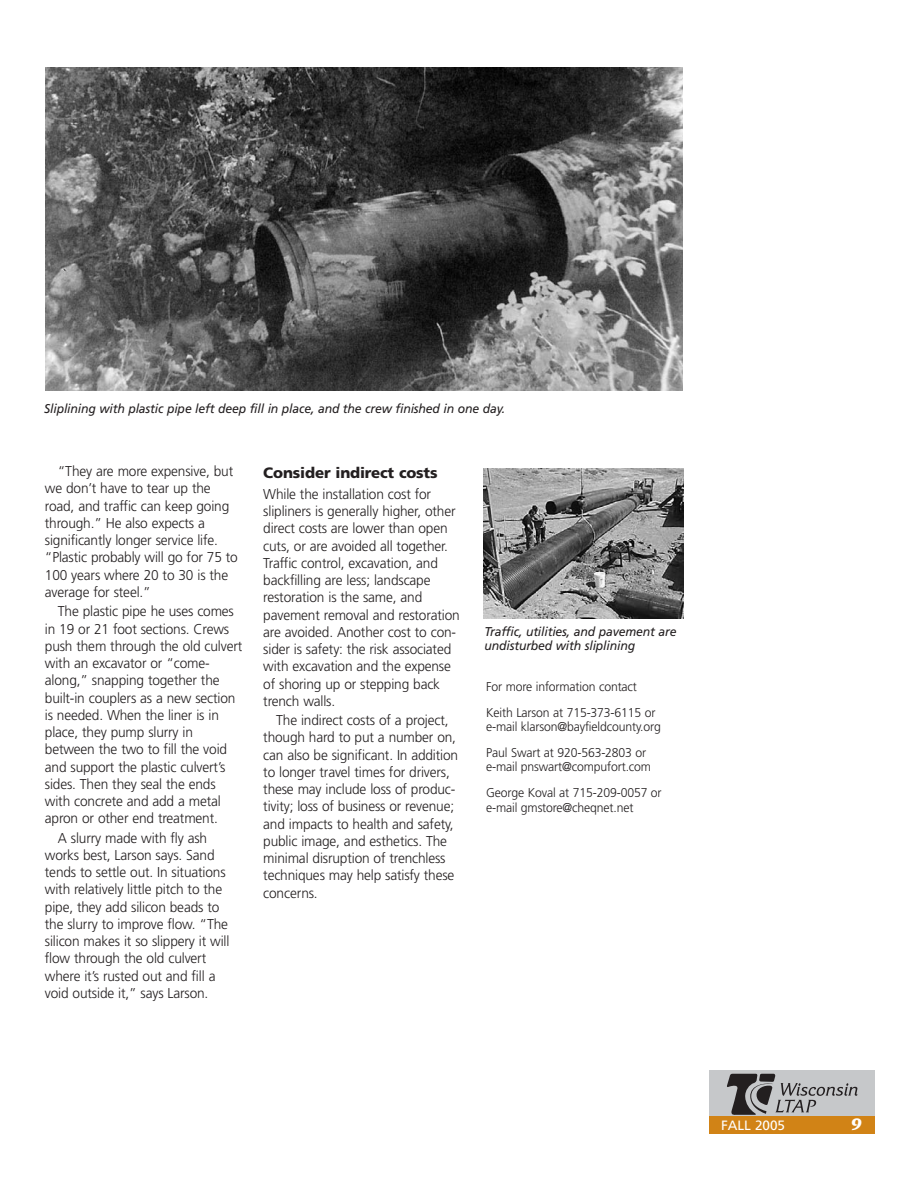
<style>
.page{position:relative;width:918px;height:1188px;background:#fff}
.page>*{position:absolute;margin:0;border:0;box-sizing:border-box;transform-origin:0 0}
.t1{font:italic 700 16.5px "Friz Qua";color:#fff}
.t2{font:900 15px "Frutiger";letter-spacing:-.01em;color:#231f20}
.t3{font:300 14.25px/17.2px "Frutiger";letter-spacing:-.01em;color:#231f20;scale:.96 1}
.t4{font:13.5px "Frutiger";color:#fff}
.t5{font:300 12.75px/26.1px "Frutiger";letter-spacing:-.01em;color:#231f20;scale:.96 1}
.t6{font:italic 12.75px/14.2px "Frutiger";letter-spacing:-.01em;color:#231f20;scale:.96 1}
</style>
<div class="page">
<div style="left:710px;top:1116px;width:165px;height:18px;background:#d18316"></div>
<div style="left:710px;top:1070px;width:165px;height:46px;background:#c6c8ca"></div>
<svg style="left:727px;top:1074px;width:131px;height:41px"></svg>
<img style="left:484px;top:468px;width:199px;height:150px">
<img style="left:46px;top:68px;width:637px;height:322px">
<p class="t6" style="left:44px;top:403px;width:482px">Sliplining with plastic pipe left deep fill in place, and the crew finished in one day.</p>
<p class="t3" style="left:45px;top:464px;width:202px;text-indent:13px">“They are more expensive, but we don’t have to tear up the road, and traffic can keep going through.” He also expects a significantly longer service life. “Plastic probably will go for 75 to<br>100 years where 20 to 30 is the average for steel.”</p>
<p class="t3" style="left:45px;top:604px;width:207px;text-indent:13px">The plastic pipe he uses comes in 19 or 21 foot sections. Crews push them through the old culvert with an excavator or “come&shy;along,” snapping together the built-in couplers as a new section is needed. When the liner is in place, they pump slurry in between the two to fill the void and support the plastic culvert’s sides. Then they seal the ends with concrete and add a metal apron or other end treatment.</p>
<p class="t3" style="left:45px;top:830px;width:194px;text-indent:13px">A slurry made with fly ash works best, Larson says. Sand tends to settle out. In situations with relatively little pitch to the pipe, they add silicon beads to the slurry to improve flow. “The silicon makes it so slippery it will flow through the old culvert where it’s rusted out and fill a void outside it,” says Larson.</p>
<p class="t2" style="left:263px;top:467px;width:176px">Consider indirect costs</p>
<p class="t3" style="left:263px;top:486px;width:206px">While the installation cost for slipliners is generally higher, other direct costs are lower than open cuts, or are avoided all together.<br>Traffic control, excavation, and backfilling are less; landscape restoration is the same, and pavement removal and restoration are avoided. Another cost to con&shy;sider is safety: the risk associated with excavation and the expense of shoring up or stepping back trench walls.</p>
<p class="t3" style="left:263px;top:712px;width:205px;text-indent:13px">The indirect costs of a project, though hard to put a number on, can also be significant. In addition to longer travel times for drivers, these may include loss of produc&shy;tivity; loss of business or revenue; and impacts to health and safety, public image, and esthetics. The minimal disruption of trenchless techniques may help satisfy these concerns.</p>
<p class="t6" style="left:484px;top:625px;width:202px">Traffic, utilities, and pavement are undisturbed with sliplining</p>
<p class="t5" style="left:486px;top:674px;width:178px">For more information contact<br>Keith Larson at 715-373-6115 or</p>
<p class="t5" style="left:486px;top:714px;width:183px">e-mail klarson@bayfieldcounty.org<br>Paul Swart at 920-563-2803 or</p>
<p class="t5" style="left:486px;top:755px;width:184px">e-mail pnswart@compufort.com<br>George Koval at 715-209-0057 or</p>
<p class="t5" style="left:486px;top:795px;width:155px">e-mail gmstore@cheqnet.net</p>
<p class="t4" style="left:721px;top:1117px;width:66px">FALL 2005</p>
<p class="t1" style="left:851px;top:1118px;width:12px">9</p>
</div>
